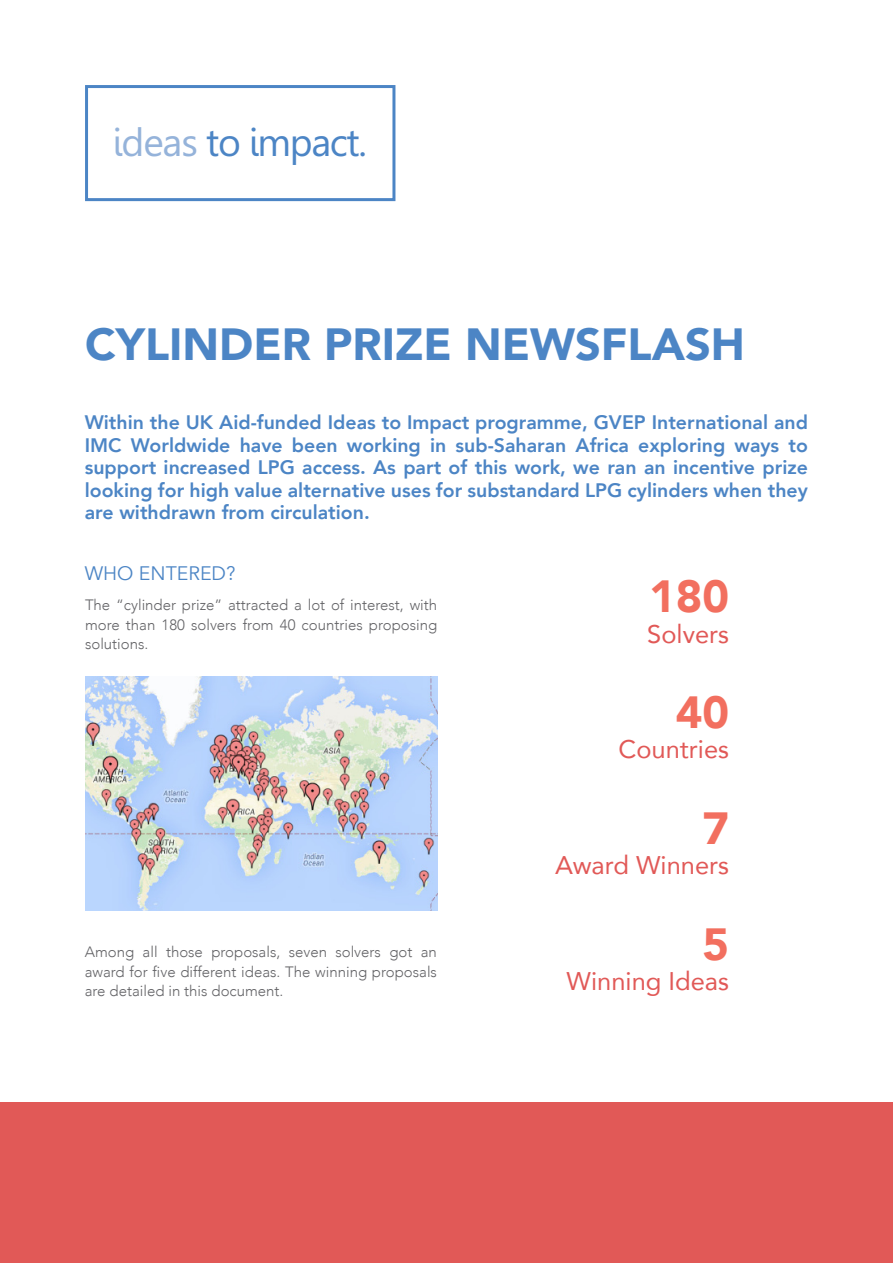
<style>
.page{position:relative;width:893px;height:1263px;background:#fff}
.page>*{position:absolute;margin:0;border:0;box-sizing:border-box;transform-origin:0 0}
.PULL_QUOTE{font:900 45px "Avenir";color:#4c85c5}
.PULL_QUOTE-2{font:900 45px "Avenir";color:#f26f5f}
.t1{font:39px "Gisha";letter-spacing:-.035em;color:#4c85c5}
.PULL_QUOTE-3{font:25.5px "Avenir";color:#e15957}
.PULL_QUOTE-4{font:800 19.5px/22.5px "Avenir";color:#4c85c5;text-align:justify}
.PULL_QUOTE-5{font:19.5px "Avenir";color:#4c85c5}
.PULL_QUOTE-6{font:300 15px/19.5px "Avenir";color:#636366;text-align:justify}
.s1{color:#95b3da}
</style>
<div class="page">
<div style="left:85px;top:85px;width:310px;height:116px;border:3px solid #4c85c5"></div>
<div style="left:0;top:1103px;width:893px;height:160px;background:#e15957"></div>
<img style="left:85px;top:677px;width:352px;height:233px">
<p class="t1" style="left:113px;top:119px;width:256px"><span class="s1">ideas</span> to impact.</p>
<p class="PULL_QUOTE" style="left:85px;top:306px;width:662px">CYLINDER PRIZE NEWSFLASH</p>
<p class="PULL_QUOTE-4" style="left:85px;top:411px;width:725px">Within the UK Aid-funded Ideas to Impact programme, GVEP International and IMC Worldwide have been working in sub-Saharan Africa exploring ways to support increased LPG access. As part of this work, we ran an incentive prize looking for high value alternative uses for substandard LPG cylinders when they are withdrawn from circulation.</p>
<p class="PULL_QUOTE-5" style="left:85px;top:562px;width:152px">WHO ENTERED?</p>
<p class="PULL_QUOTE-6" style="left:85px;top:595px;width:354px">The “cylinder prize” attracted a lot of interest, with more than 180 solvers from 40 countries proposing solutions.</p>
<p class="PULL_QUOTE-6" style="left:85px;top:942px;width:354px">Among all those proposals, seven solvers got an award for five different ideas. The winning proposals are detailed in this document.</p>
<p class="PULL_QUOTE-2" style="left:649px;top:558px;width:81px">180</p>
<p class="PULL_QUOTE-3" style="left:647px;top:613px;width:83px">Solvers</p>
<p class="PULL_QUOTE-2" style="left:676px;top:674px;width:55px">40</p>
<p class="PULL_QUOTE-3" style="left:618px;top:729px;width:112px">Countries</p>
<p class="PULL_QUOTE-2" style="left:702px;top:790px;width:28px">7</p>
<p class="PULL_QUOTE-3" style="left:555px;top:845px;width:175px">Award Winners</p>
<p class="PULL_QUOTE-2" style="left:702px;top:906px;width:28px">5</p>
<p class="PULL_QUOTE-3" style="left:567px;top:961px;width:164px">Winning Ideas</p>
</div>
